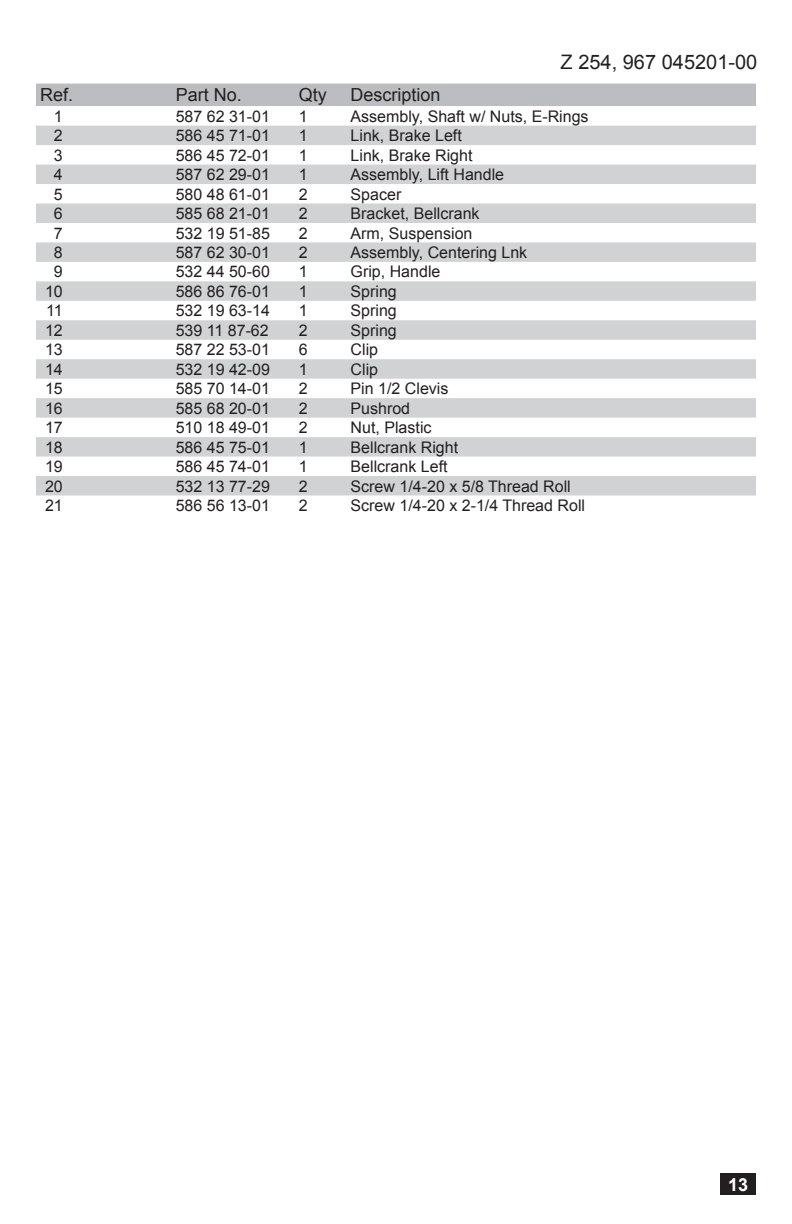
<style>
.page{position:relative;width:792px;height:1224px;background:#fff}
.page>*{position:absolute;margin:0;border:0;box-sizing:border-box;transform-origin:0 0}
.t1{font:20px "Arial";color:#231f20}
.Part_Head{font:18px "Arial";color:#231f20}
.t2{font:700 18px "Arial";color:#fff}
.PARTS{font:16px "Arial";color:#231f20}
</style>
<div class="page">
<div style="left:721px;top:1174px;width:35px;height:21px;background:#231f20"></div>
<div style="left:36px;top:84px;width:720px;height:22px;background:#bcbdc0"></div>
<svg style="left:36px;top:126px;width:720px;height:370px;fill:#d5d6d8"></svg>
<p class="t1" style="left:561px;top:48px;width:198px">Z 254, 967 045201-00</p>
<p class="Part_Head" style="left:40px;top:83px;width:35px">Ref.</p>
<p class="Part_Head" style="left:176px;top:83px;width:68px">Part No.</p>
<p class="Part_Head" style="left:299px;top:83px;width:30px">Qty</p>
<p class="Part_Head" style="left:351px;top:83px;width:92px">Description</p>
<p class="PARTS" style="left:54px;top:106px;width:10px">1</p>
<p class="PARTS" style="left:176px;top:106px;width:96px">587 62 31-01</p>
<p class="PARTS" style="left:299px;top:106px;width:10px">1</p>
<p class="PARTS" style="left:351px;top:106px;width:240px">Assembly, Shaft w/ Nuts, E-Rings</p>
<p class="PARTS" style="left:54px;top:125px;width:10px">2</p>
<p class="PARTS" style="left:176px;top:125px;width:96px">586 45 71-01</p>
<p class="PARTS" style="left:299px;top:125px;width:10px">1</p>
<p class="PARTS" style="left:351px;top:125px;width:113px">Link, Brake Left</p>
<p class="PARTS" style="left:54px;top:145px;width:10px">3</p>
<p class="PARTS" style="left:176px;top:145px;width:96px">586 45 72-01</p>
<p class="PARTS" style="left:299px;top:145px;width:10px">1</p>
<p class="PARTS" style="left:351px;top:145px;width:123px">Link, Brake Right</p>
<p class="PARTS" style="left:54px;top:164px;width:10px">4</p>
<p class="PARTS" style="left:176px;top:164px;width:96px">587 62 29-01</p>
<p class="PARTS" style="left:299px;top:164px;width:10px">1</p>
<p class="PARTS" style="left:351px;top:164px;width:155px">Assembly, Lift Handle</p>
<p class="PARTS" style="left:54px;top:184px;width:10px">5</p>
<p class="PARTS" style="left:176px;top:184px;width:96px">580 48 61-01</p>
<p class="PARTS" style="left:299px;top:184px;width:10px">2</p>
<p class="PARTS" style="left:351px;top:184px;width:52px">Spacer</p>
<p class="PARTS" style="left:54px;top:203px;width:10px">6</p>
<p class="PARTS" style="left:176px;top:203px;width:96px">585 68 21-01</p>
<p class="PARTS" style="left:299px;top:203px;width:10px">2</p>
<p class="PARTS" style="left:351px;top:203px;width:130px">Bracket, Bellcrank</p>
<p class="PARTS" style="left:54px;top:222px;width:10px">7</p>
<p class="PARTS" style="left:176px;top:222px;width:96px">532 19 51-85</p>
<p class="PARTS" style="left:299px;top:222px;width:10px">2</p>
<p class="PARTS" style="left:351px;top:222px;width:123px">Arm, Suspension</p>
<p class="PARTS" style="left:54px;top:242px;width:10px">8</p>
<p class="PARTS" style="left:176px;top:242px;width:96px">587 62 30-01</p>
<p class="PARTS" style="left:299px;top:242px;width:10px">2</p>
<p class="PARTS" style="left:351px;top:242px;width:178px">Assembly, Centering Lnk</p>
<p class="PARTS" style="left:54px;top:261px;width:10px">9</p>
<p class="PARTS" style="left:176px;top:261px;width:96px">532 44 50-60</p>
<p class="PARTS" style="left:299px;top:261px;width:10px">1</p>
<p class="PARTS" style="left:351px;top:261px;width:91px">Grip, Handle</p>
<p class="PARTS" style="left:45px;top:281px;width:19px">10</p>
<p class="PARTS" style="left:176px;top:281px;width:96px">586 86 76-01</p>
<p class="PARTS" style="left:299px;top:281px;width:10px">1</p>
<p class="PARTS" style="left:351px;top:281px;width:48px">Spring</p>
<p class="PARTS" style="left:46px;top:300px;width:18px">11</p>
<p class="PARTS" style="left:176px;top:300px;width:96px">532 19 63-14</p>
<p class="PARTS" style="left:299px;top:300px;width:10px">1</p>
<p class="PARTS" style="left:351px;top:300px;width:48px">Spring</p>
<p class="PARTS" style="left:45px;top:320px;width:19px">12</p>
<p class="PARTS" style="left:176px;top:320px;width:95px">539 11 87-62</p>
<p class="PARTS" style="left:299px;top:320px;width:10px">2</p>
<p class="PARTS" style="left:351px;top:320px;width:48px">Spring</p>
<p class="PARTS" style="left:45px;top:339px;width:19px">13</p>
<p class="PARTS" style="left:176px;top:339px;width:96px">587 22 53-01</p>
<p class="PARTS" style="left:299px;top:339px;width:10px">6</p>
<p class="PARTS" style="left:351px;top:339px;width:29px">Clip</p>
<p class="PARTS" style="left:45px;top:359px;width:19px">14</p>
<p class="PARTS" style="left:176px;top:359px;width:96px">532 19 42-09</p>
<p class="PARTS" style="left:299px;top:359px;width:10px">1</p>
<p class="PARTS" style="left:351px;top:359px;width:29px">Clip</p>
<p class="PARTS" style="left:45px;top:378px;width:19px">15</p>
<p class="PARTS" style="left:176px;top:378px;width:96px">585 70 14-01</p>
<p class="PARTS" style="left:299px;top:378px;width:10px">2</p>
<p class="PARTS" style="left:351px;top:378px;width:99px">Pin 1/2 Clevis</p>
<p class="PARTS" style="left:45px;top:398px;width:19px">16</p>
<p class="PARTS" style="left:176px;top:398px;width:96px">585 68 20-01</p>
<p class="PARTS" style="left:299px;top:398px;width:10px">2</p>
<p class="PARTS" style="left:351px;top:398px;width:61px">Pushrod</p>
<p class="PARTS" style="left:45px;top:417px;width:19px">17</p>
<p class="PARTS" style="left:176px;top:417px;width:96px">510 18 49-01</p>
<p class="PARTS" style="left:299px;top:417px;width:10px">2</p>
<p class="PARTS" style="left:351px;top:417px;width:82px">Nut, Plastic</p>
<p class="PARTS" style="left:45px;top:437px;width:19px">18</p>
<p class="PARTS" style="left:176px;top:437px;width:96px">586 45 75-01</p>
<p class="PARTS" style="left:299px;top:437px;width:10px">1</p>
<p class="PARTS" style="left:351px;top:437px;width:109px">Bellcrank Right</p>
<p class="PARTS" style="left:45px;top:456px;width:19px">19</p>
<p class="PARTS" style="left:176px;top:456px;width:96px">586 45 74-01</p>
<p class="PARTS" style="left:299px;top:456px;width:10px">1</p>
<p class="PARTS" style="left:351px;top:456px;width:98px">Bellcrank Left</p>
<p class="PARTS" style="left:45px;top:476px;width:19px">20</p>
<p class="PARTS" style="left:176px;top:476px;width:96px">532 13 77-29</p>
<p class="PARTS" style="left:299px;top:476px;width:10px">2</p>
<p class="PARTS" style="left:351px;top:476px;width:222px">Screw 1/4-20 x 5/8 Thread Roll</p>
<p class="PARTS" style="left:45px;top:495px;width:19px">21</p>
<p class="PARTS" style="left:176px;top:495px;width:96px">586 56 13-01</p>
<p class="PARTS" style="left:299px;top:495px;width:10px">2</p>
<p class="PARTS" style="left:351px;top:495px;width:236px">Screw 1/4-20 x 2-1/4 Thread Roll</p>
<p class="t2" style="left:728px;top:1172px;width:22px">13</p>
</div>
